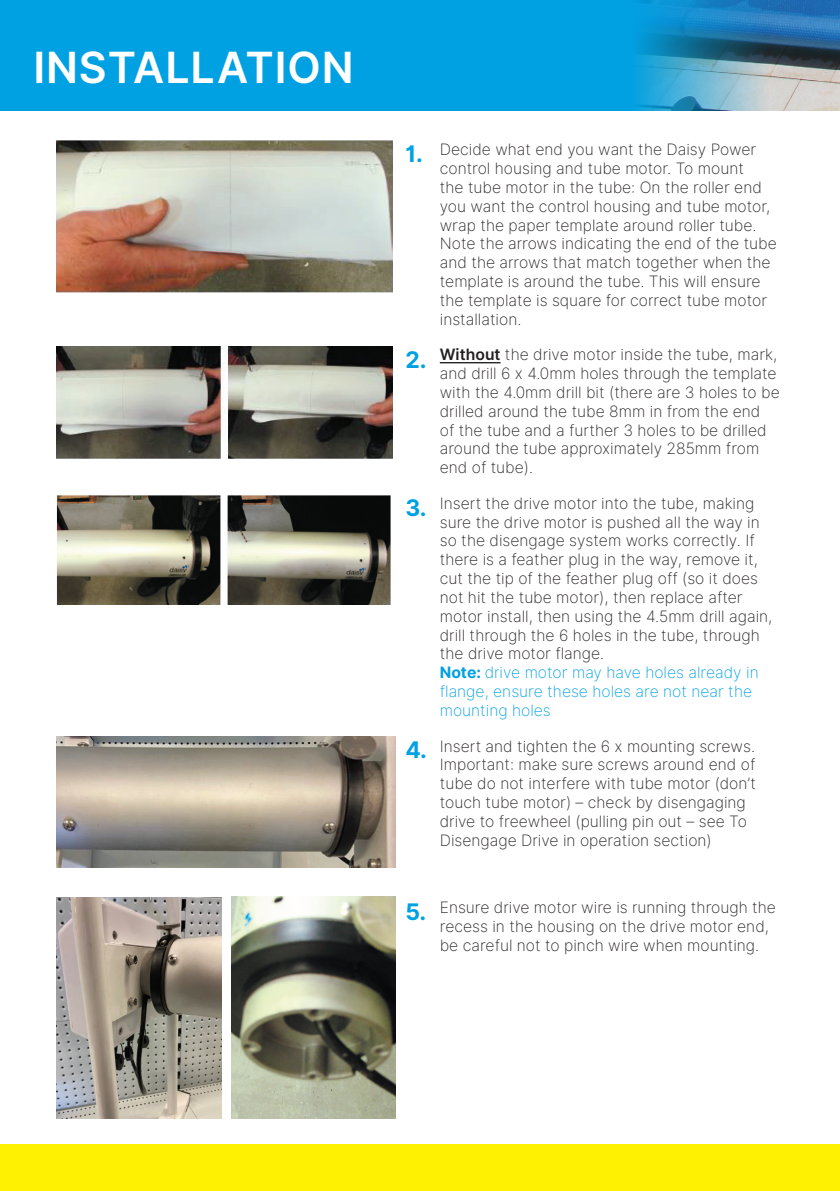
<style>
.page{position:relative;width:840px;height:1191px;background:#fff}
.page>*{position:absolute;margin:0;border:0;box-sizing:border-box;transform-origin:0 0}
.t1{font:600 43px "Inter";letter-spacing:.02em;color:#fff}
.t2{font:700 22.8px "Inter";color:#00a1e3}
.t3{font:15.6px/18.8px "Inter Extra Light BETA";color:#231f20}
.s1{font-family:"Inter";font-weight:700;font-size:22.8px;color:#00a1e3}
.s2{font-family:"Inter";font-weight:600}
.s3{font-family:"Inter";font-weight:700;color:#00a1e3}
.s4{color:#00a1e3}
</style>
<div class="page">
<div style="left:0;top:0;width:839px;height:110px;background:#00a1e3"></div>
<img style="left:57px;top:140px;width:335px;height:152px">
<img style="left:57px;top:346px;width:335px;height:112px">
<img style="left:57px;top:736px;width:338px;height:131px">
<img style="left:231px;top:896px;width:164px;height:222px">
<img style="left:57px;top:897px;width:164px;height:221px">
<hr style="left:439px;top:362px;width:61px;height:1px;background:#231f20">
<div style="left:0;top:1144px;width:839px;height:47px;background:#fff101"></div>
<img style="left:631px;top:0;width:208px;height:111px">
<img style="left:57px;top:496px;width:334px;height:109px">
<h1 class="t1" style="left:33px;top:36px;width:321px">INSTALLATION</h1>
<p class="t3" style="left:439px;top:140px;width:338px;text-indent:-34px"><span class="s1">1.</span> Decide what end you want the Daisy Power control housing and tube motor. To mount<br>the tube motor in the tube: On the roller end you want the control housing and tube motor, wrap the paper template around roller tube.<br>Note the arrows indicating the end of the tube and the arrows that match together when the template is around the tube. This will ensure the template is square for correct tube motor installation.</p>
<p class="t3" style="left:439px;top:345px;width:341px;text-indent:-34px"><span class="s1">2.</span> <span class="s2">Without</span> the drive motor inside the tube, mark, and drill 6 x 4.0mm holes through the template with the 4.0mm drill bit (there are 3 holes to be drilled around the tube 8mm in from the end<br>of the tube and a further 3 holes to be drilled around the tube approximately 285mm from end of tube).</p>
<p class="t3" style="left:439px;top:494px;width:334px;text-indent:-34px"><span class="s1">3.</span> Insert the drive motor into the tube, making sure the drive motor is pushed all the way in so the disengage system works correctly. If there is a feather plug in the way, remove it, cut the tip of the feather plug off (so it does not hit the tube motor), then replace after motor install, then using the 4.5mm drill again, drill through the 6 holes in the tube, through the drive motor flange.<br><span class="s3">Note:</span> <span class="s4">drive motor may have holes already in flange, ensure these holes are not near the mounting holes</span></p>
<p class="t3" style="left:439px;top:736px;width:317px">Insert and tighten the 6 x mounting screws.<br>Important: make sure screws around end of tube do not interfere with tube motor (don’t touch tube motor) – check by disengaging drive to freewheel (pulling pin out – see To Disengage Drive in operation section)</p>
<h2 class="t2" style="left:405px;top:733px;width:23px">4.</h2>
<p class="t3" style="left:439px;top:898px;width:337px;text-indent:-34px"><span class="s1">5.</span> Ensure drive motor wire is running through the recess in the housing on the drive motor end, be careful not to pinch wire when mounting.</p>
</div>
